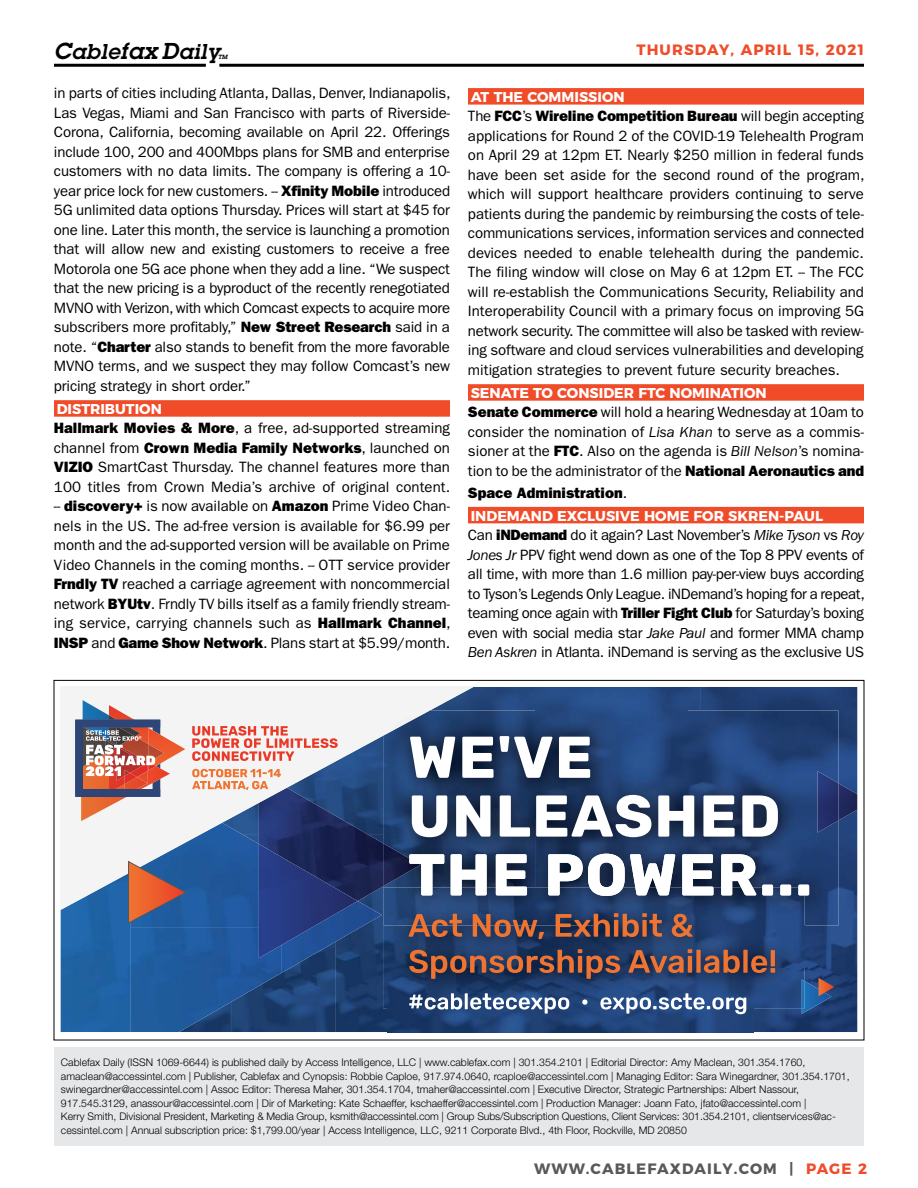
<style>
.page{position:relative;width:918px;height:1188px;background:#fff}
.page>*{position:absolute;margin:0;border:0;box-sizing:border-box;transform-origin:0 0}
.t1{font:italic 600 21px "Lubalin Graph Std";letter-spacing:.03em;color:#000}
.t2{font:15px/19.5px "ITC Franklin Gothic Std";letter-spacing:-.005em;color:#000;text-align:justify}
.t3{font:15px "ITC Franklin Gothic Std Hvy";color:#000}
.t4{font:700 15px "Montserrat";letter-spacing:.075em;color:#58595b}
.t5{font:700 15px "Montserrat";letter-spacing:.075em;color:#f04c2a}
.t6{font:700 14.25px "Montserrat";color:#fff}
.t7{font:300 10.5px/13.5px "Helvetica Neue LT Std";color:#000}
.t8{font:italic 600 6px "Lubalin Graph Std";color:#000}
.s1{font-size:22.5px}
.s2{font-family:"ITC Franklin Gothic Std Hvy"}
.s3{font-family:"ITC Franklin Gothic Std"}
.s4{font-style:italic}
.s5{color:#f04c2a}
</style>
<div class="page">
<div style="left:54px;top:1047px;width:810px;height:98px;background:#e6e7e8"></div>
<hr style="left:219px;top:64px;width:645px;height:3px;background:#000">
<hr style="left:54px;top:64px;width:152px;height:3px;background:#000">
<img style="left:547px;top:687px;width:310px;height:49px">
<img style="left:805px;top:736px;width:52px;height:296px">
<img style="left:336px;top:991px;width:52px;height:41px">
<img style="left:753px;top:1008px;width:52px;height:24px">
<img style="left:282px;top:991px;width:54px;height:41px">
<img style="left:388px;top:1008px;width:365px;height:24px">
<div style="left:61px;top:991px;width:70px;height:41px;background:#1e62a3"></div>
<img style="left:131px;top:991px;width:151px;height:41px">
<img style="left:839px;top:783px;width:18px;height:37px">
<svg style="left:61px;top:687px;width:486px;height:304px"></svg>
<svg style="left:128px;top:861px;width:58px;height:62px;background:#856268"></svg>
<svg style="left:75px;top:700px;width:110px;height:121px"></svg>
<svg style="left:192px;top:726px;width:146px;height:35px"></svg>
<svg style="left:192px;top:769px;width:89px;height:21px"></svg>
<svg style="left:802px;top:978px;width:32px;height:36px"></svg>
<img style="left:384px;top:711px;width:455px;height:107px">
<img style="left:384px;top:818px;width:303px;height:70px">
<img style="left:687px;top:818px;width:152px;height:107px">
<img style="left:384px;top:844px;width:36px;height:42px">
<img style="left:818px;top:771px;width:21px;height:62px">
<img style="left:384px;top:711px;width:46px;height:24px">
<img style="left:487px;top:862px;width:234px;height:26px">
<svg style="left:410px;top:737px;width:45px;height:41px"></svg>
<svg style="left:462px;top:737px;width:32px;height:41px"></svg>
<svg style="left:500px;top:736px;width:52px;height:42px"></svg>
<svg style="left:559px;top:737px;width:31px;height:41px"></svg>
<svg style="left:412px;top:795px;width:35px;height:42px"></svg>
<svg style="left:456px;top:795px;width:35px;height:42px"></svg>
<svg style="left:500px;top:795px;width:30px;height:42px"></svg>
<svg style="left:536px;top:795px;width:115px;height:42px"></svg>
<svg style="left:658px;top:795px;width:36px;height:42px"></svg>
<svg style="left:703px;top:795px;width:32px;height:42px"></svg>
<svg style="left:742px;top:795px;width:36px;height:42px"></svg>
<svg style="left:451px;top:854px;width:36px;height:34px"></svg>
<svg style="left:496px;top:854px;width:31px;height:34px"></svg>
<svg style="left:682px;top:854px;width:31px;height:34px"></svg>
<svg style="left:721px;top:854px;width:35px;height:34px"></svg>
<img style="left:383px;top:888px;width:211px;height:80px">
<img style="left:594px;top:925px;width:211px;height:43px">
<img style="left:383px;top:968px;width:422px;height:40px">
<img style="left:802px;top:979px;width:3px;height:29px">
<img style="left:384px;top:888px;width:421px;height:37px">
<svg style="left:409px;top:854px;width:35px;height:41px"></svg>
<img style="left:451px;top:888px;width:36px;height:7px">
<img style="left:496px;top:888px;width:31px;height:7px">
<svg style="left:548px;top:854px;width:127px;height:42px"></svg>
<img style="left:590px;top:888px;width:33px;height:8px">
<img style="left:635px;top:888px;width:35px;height:7px">
<img style="left:682px;top:888px;width:31px;height:7px">
<img style="left:721px;top:888px;width:35px;height:7px">
<svg style="left:762px;top:885px;width:11px;height:10px"></svg>
<svg style="left:780px;top:885px;width:11px;height:10px"></svg>
<svg style="left:798px;top:885px;width:11px;height:10px"></svg>
<svg style="left:409px;top:914px;width:53px;height:23px"></svg>
<svg style="left:473px;top:914px;width:71px;height:25px;background:#6d4e4e"></svg>
<svg style="left:556px;top:913px;width:106px;height:24px;background:#764e48"></svg>
<svg style="left:672px;top:914px;width:21px;height:23px"></svg>
<svg style="left:409px;top:949px;width:211px;height:30px;background:#5b4449"></svg>
<svg style="left:628px;top:949px;width:147px;height:24px;background:#744f4c"></svg>
<svg style="left:409px;top:993px;width:160px;height:21px"></svg>
<svg style="left:582px;top:999px;width:6px;height:6px"></svg>
<svg style="left:600px;top:993px;width:146px;height:21px"></svg>
<div style="left:54px;top:400px;width:396px;height:17px;background:#f04c2a"></div>
<div style="left:468px;top:88px;width:396px;height:17px;background:#f04c2a"></div>
<div style="left:468px;top:384px;width:396px;height:17px;background:#f04c2a"></div>
<div style="left:468px;top:507px;width:396px;height:16px;background:#f04c2a"></div>
<h1 class="t1" style="left:54px;top:38px;width:167px"><span class="s1">C</span>able<span class="s1">fax D</span>aily</h1>
<p class="t5" style="left:636px;top:38px;width:229px">THURSDAY, APRIL 15, 2021</p>
<p class="t8" style="left:218px;top:53px;width:11px">TM</p>
<p class="t2" style="left:54px;top:84px;width:398px">in parts of cities including Atlanta, Dallas, Denver, Indianapolis, Las Vegas, Miami and San Francisco with parts of Riverside-Corona, California, becoming available on April 22. Offerings include 100, 200 and 400Mbps plans for SMB and enterprise customers with no data limits. The company is offering a 10- year price lock for new customers. -- <span class="s2">Xfinity Mobile</span> introduced 5G unlimited data options Thursday. Prices will start at $45 for one line. Later this month, the service is launching a promotion that will allow new and existing customers to receive a free Motorola one 5G ace phone when they add a line. “We suspect that the new pricing is a byproduct of the recently renegotiated MVNO with Verizon, with which Comcast expects to acquire more subscribers more profitably,” <span class="s2">New Street Research</span> said in a note. “<span class="s2">Charter</span> also stands to benefit from the more favorable MVNO terms, and we suspect they may follow Comcast’s new pricing strategy in short order.”</p>
<p class="t6" style="left:57px;top:397px;width:105px">DISTRIBUTION</p>
<p class="t2" style="left:54px;top:419px;width:398px"><span class="s2">Hallmark Movies &amp; More</span>, a free, ad-supported streaming</p>
<p class="t3" style="left:54px;top:439px;width:398px"><span class="s3">channel from</span> Crown Media Family Networks<span class="s3">, launched on</span></p>
<p class="t2" style="left:54px;top:458px;width:398px"><span class="s2">VIZIO</span> SmartCast Thursday. The channel features more than 100 titles from Crown Media’s archive of original content. -- <span class="s2">discovery+</span> is now available on <span class="s2">Amazon</span> Prime Video Chan&shy;nels in the US. The ad-free version is available for $6.99 per month and the ad-supported version will be available on Prime Video Channels in the coming months. -- OTT service provider <span class="s2">Frndly TV</span> reached a carriage agreement with noncommercial network <span class="s2">BYUtv</span>. Frndly TV bills itself as a family friendly stream&shy;ing service, carrying channels such as <span class="s2">Hallmark Channel</span>, <span class="s2">INSP</span> and <span class="s2">Game Show Network</span>. Plans start at $5.99/month.</p>
<p class="t6" style="left:471px;top:85px;width:154px">AT THE COMMISSION</p>
<p class="t3" style="left:468px;top:107px;width:398px"><span class="s3">The</span> FCC<span class="s3">’s</span> Wireline Competition Bureau <span class="s3">will begin accepting</span></p>
<p class="t2" style="left:468px;top:126px;width:398px">applications for Round 2 of the COVID-19 Telehealth Program on April 29 at 12pm ET. Nearly $250 million in federal funds have been set aside for the second round of the program, which will support healthcare providers continuing to serve patients during the pandemic by reimbursing the costs of tele&shy;communications services, information services and connected devices needed to enable telehealth during the pandemic.<br>The filing window will close on May 6 at 12pm ET. -- The FCC will re-establish the Communications Security, Reliability and Interoperability Council with a primary focus on improving 5G network security. The committee will also be tasked with review&shy;ing software and cloud services vulnerabilities and developing mitigation strategies to prevent future security breaches.</p>
<p class="t6" style="left:471px;top:381px;width:178px">SENATE TO CONSIDER FTC</p>
<p class="t6" style="left:670px;top:381px;width:97px">NOMINATION</p>
<p class="t2" style="left:468px;top:403px;width:398px"><span class="s2">Senate Commerce</span> will hold a hearing Wednesday at 10am to consider the nomination of <span class="s4">Lisa Khan</span> to serve as a commis&shy;sioner at the <span class="s2">FTC</span>. Also on the agenda is <span class="s4">Bill Nelson</span>’s nomina&shy;tion to be the administrator of the <span class="s2">National Aeronautics and</span></p>
<p class="t3" style="left:468px;top:484px;width:161px">Space Administration<span class="s3">.</span></p>
<p class="t6" style="left:471px;top:504px;width:28px">INDEM</p>
<p class="t6" style="left:520px;top:504px;width:305px">AND EXCLUSIVE HOME FOR SKREN-PAUL</p>
<p class="t2" style="left:468px;top:525px;width:398px">Can <span class="s2">iNDemand</span> do it again? Last November’s <span class="s4">Mike Tyson</span> vs <span class="s4">Roy Jones Jr</span> PPV fight wend down as one of the Top 8 PPV events of all time, with more than 1.6 million pay-per-view buys according to Tyson’s Legends Only League. iNDemand’s hoping for a repeat, teaming once again with <span class="s2">Triller Fight Club</span> for Saturday’s boxing even with social media star <span class="s4">Jake Paul</span> and former MMA champ <span class="s4">Ben Askren</span> in Atlanta. iNDemand is serving as the exclusive US</p>
<p class="t7" style="left:61px;top:1055px;width:790px">Cablefax Daily (ISSN 1069-6644) is published daily by Access Intelligence, LLC | www.cablefax.com | 301.354.2101 | Editorial Director: Amy Maclean, 301.354.1760, amaclean@accessintel.com | Publisher, Cablefax and Cynopsis: Robbie Caploe, 917.974.0640, rcaploe@accessintel.com | Managing Editor: Sara Winegardner, 301.354.1701, swinegardner@accessintel.com | Assoc Editor: Theresa Maher, 301.354.1704, tmaher@accessintel.com | Executive Director, Strategic Partnerships: Albert Nassour, 917.545.3129, anassour@accessintel.com | Dir of Marketing: Kate Schaeffer, kschaeffer@accessintel.com | Production Manager: Joann Fato, jfato@accessintel.com |<br>Kerry Smith, Divisional President, Marketing &amp; Media Group, ksmith@accessintel.com | Group Subs/Subscription Questions, Client Services: 301.354.2101, clientservices@ac&shy;cessintel.com | Annual subscription price: $1,799.00/year | Access Intelligence, LLC, 9211 Corporate Blvd., 4th Floor, Rockville, MD 20850</p>
<p class="t4" style="left:534px;top:1156px;width:335px">WWW.CABLEFAXDAILY.COM | <span class="s5">PAG E 2</span></p>
</div>
